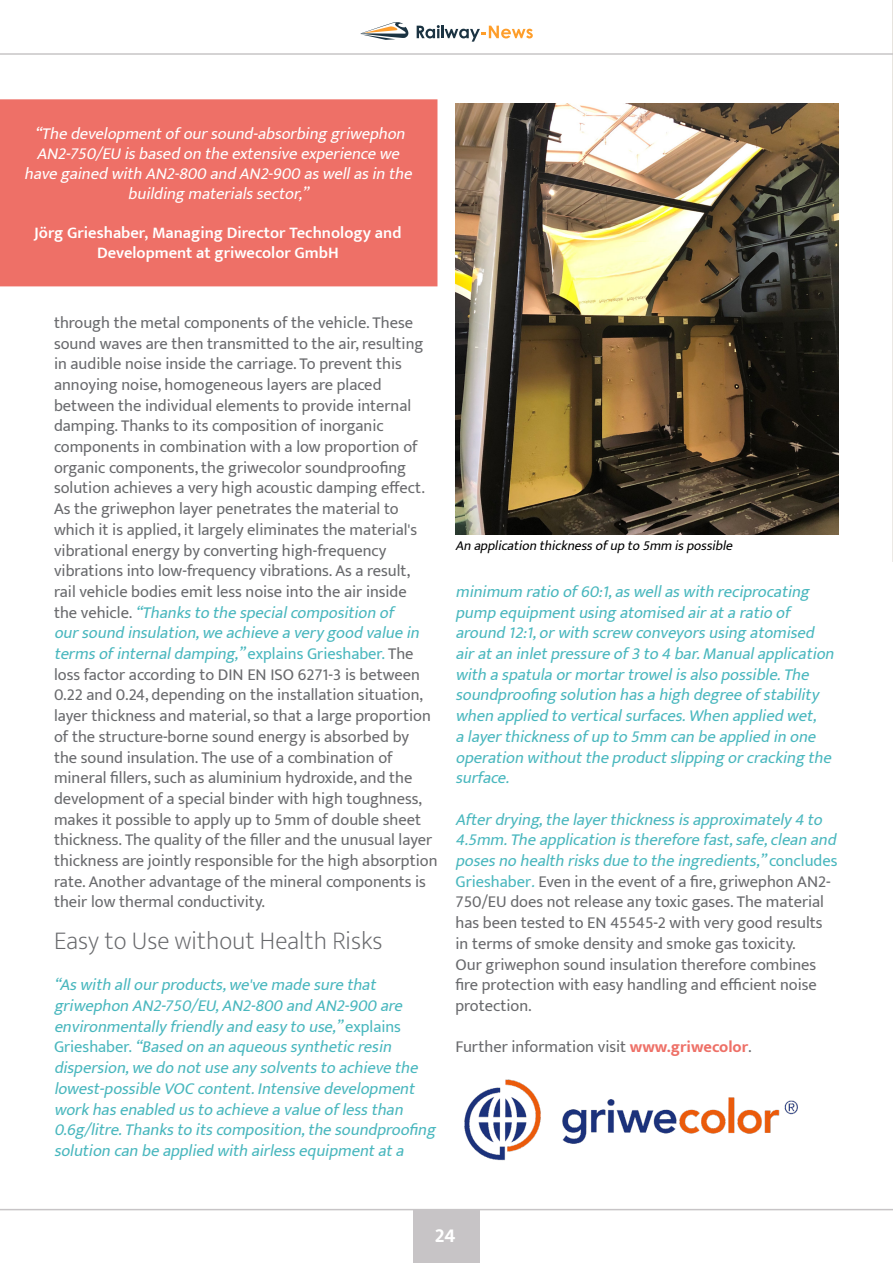
<style>
.page{position:relative;width:893px;height:1263px;background:#fff}
.page>*{position:absolute;margin:0;border:0;box-sizing:border-box;transform-origin:0 0}
.t1{font:200 25.5px "Mukta";color:#696a6d}
.t2{font:700 21px "Mukta Mahee";color:#fff}
.t3{font:16.5px/20.7px "Mukta";color:#696a6d}
.t4{font:italic 16.5px/20.7px "Mukta";color:#49b7be}
.t5{font:italic 16.5px/19.8px "Mukta";color:#fff;text-align:center}
.t6{font:600 16.5px/19.8px "Mukta";color:#fff;text-align:center}
.t7{font:italic 13.5px "Mukta";color:#000}
.s1{font-style:italic;color:#49b7be}
.s2{color:#49b7be}
.s3{font-style:normal}
.s4{font-weight:700;color:#ee7067}
</style>
<div class="page">
<img style="left:455px;top:104px;width:384px;height:431px">
<img style="left:464px;top:1079px;width:334px;height:82px">
<div style="left:0;top:99px;width:437px;height:187px;background:#ee7067"></div>
<img style="left:892px;top:0;width:1px;height:561px">
<svg style="left:360px;top:22px;width:49px;height:18px"></svg>
<svg style="left:417px;top:25px;width:116px;height:17px"></svg>
<hr style="left:0;top:1209px;width:893px;height:1px;background:#c7c4c6">
<div style="left:413px;top:1209px;width:67px;height:54px;background:#c7c4c6"></div>
<hr style="left:0;top:53px;width:893px;height:2px;background:#c7c5c6">
<p class="t5" style="left:24px;top:124px;width:394px">“Thedevelopmentofoursound-absorbing griwephon AN2-750/EU isbasedontheextensiveexperiencewe havegainedwith AN2-800 andAN2-900 aswellasinthe building materialssector,”</p>
<p class="t6" style="left:34px;top:223px;width:369px">Jörg Grieshaber, Managing Director Technology and<br>Development at griwecolor GmbH</p>
<p class="t3" style="left:54px;top:312px;width:385px">through the metal components of the vehicle. These sound waves are then transmitted to the air, resulting in audible noise inside the carriage. To prevent this annoying noise, homogeneous layers are placed between the individual elements to provide internal damping. Thanks to its composition of inorganic components in combination with a low proportion of organic components, the griwecolor soundproofing solution achieves a very high acoustic damping effect.<br>As the griwephon layer penetrates the material to which it is applied, it largely eliminates the material's vibrational energy by converting high-frequency vibrations into low-frequency vibrations. As a result,<br>rail vehicle bodies emit less noise into the air inside<br>t h e v e h i c l e . <span class="s1">“Thanksto thespecialcompositionof oursoundinsulation,weachieveaverygoodvaluein termsofinternaldamping,”</span><span class="s2">exp l a i n s G ri es h a b e r.</span> T h e loss factor according to DIN EN ISO 6271-3 is between 0.22 and 0.24, depending on the installation situation, layer thickness and material, so that a large proportion of the structure-borne sound energy is absorbed by<br>the sound insulation. The use of a combination of mineral fillers, such as aluminium hydroxide, and the development of a special binder with high toughness, makes it possible to apply up to 5mm of double sheet thickness. The quality of the filler and the unusual layer thickness are jointly responsible for the high absorption rate. Another advantage of the mineral components is their low thermal conductivity.</p>
<p class="t1" style="left:54px;top:920px;width:330px">Easy to Use without Health Risks</p>
<p class="t4" style="left:54px;top:974px;width:388px">“Aswith allourproducts,we'vemadesurethat griwephonAN2-750/EU,AN2-800 andAN2-900 are environmentallyfriendlyandeasyto use,”<span class="s3">ex p l a i n s<br>G r i e s h a b e r.</span> “Basedonanaqueoussyntheticresin dispersion,wedo notuseanysolventsto achievethe lowest-possibleVOC content.Intensivedevelopment workhasenabledusto achieveavalueoflessthan 0.6g/litre.Thanksto itscomposition,thesoundproofing solutioncanbeappliedwith airlessequipmentata</p>
<p class="t7" style="left:455px;top:537px;width:282px">Anapplicationthicknessofupto 5mm ispossible</p>
<p class="t4" style="left:455px;top:581px;width:385px">minimum ratio of60:1,aswellaswith reciprocating pumpequipmentusing atomisedairataratio of around12:1,orwith screw conveyorsusing atomised airataninletpressureof3to 4bar.Manualapplication with aspatulaormortartrowelisalso possible.The soundproofing solutionhasahigh degreeofstability whenappliedto verticalsurfaces.Whenappliedwet, alayerthicknessofupto 5mm canbeappliedinone operationwithouttheproductslipping orcracking the surface.</p>
<p class="t3" style="left:455px;top:809px;width:387px"><span class="s1">Afterdrying,thelayerthicknessisapproximately4to 4.5mm.Theapplicationisthereforefast,safe,cleanand posesno health risksdueto theingredients,”</span><span class="s2">c o n c l u d e s Grieshaber</span><span class="s1">.</span>Even in the event of a fire, griwephon AN2- 750/EU does not release any toxic gases. The material has been tested to EN 45545-2 with very good results<br>in terms of smoke density and smoke gas toxicity.<br>Our griwephon sound insulation therefore combines fire protection with easy handling and efficient noise protection.</p>
<p class="t3" style="left:455px;top:1036px;width:298px">Further information visit <span class="s4">www.griwecolor</span>.</p>
<p class="t2" style="left:435px;top:1222px;width:22px">24</p>
</div>
